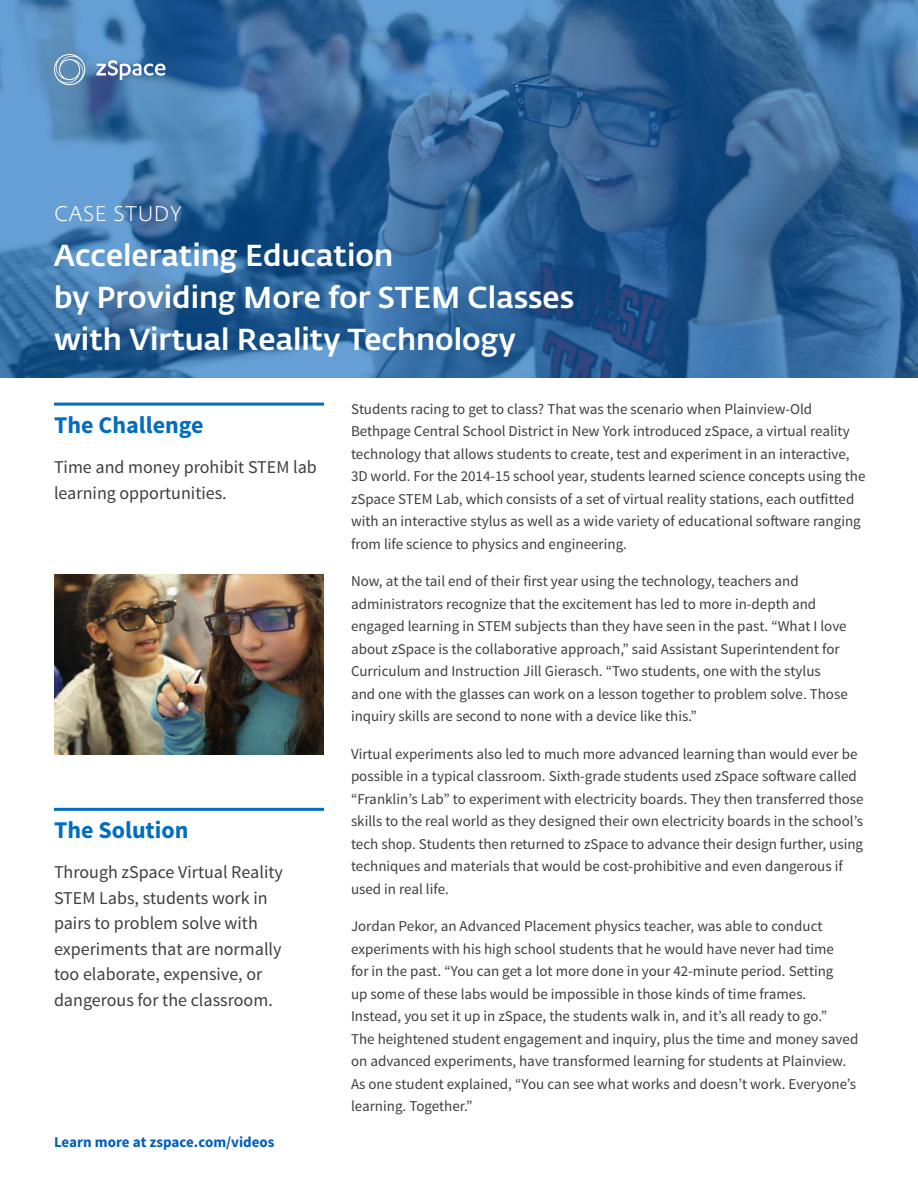
<style>
.page{position:relative;width:918px;height:1188px;background:#fff}
.page>*{position:absolute;margin:0;border:0;box-sizing:border-box;transform-origin:0 0}
.t1{font:500 30px/42px "Fedra Sans Alt Std";color:#fff}
.t2{font:700 24px "Source Sans Pro";color:#006dc0}
.t3{font:300 21px "Fedra Sans Alt Std";letter-spacing:.025em;color:#fff}
.t4{font:18px/25.5px "Source Sans Pro";color:#3e3e3f}
.t5{font:15px/22.5px "Source Sans Pro";color:#3e3e3f}
.t6{font:700 15px "Source Sans Pro";color:#005fb9}
</style>
<div class="page">
<img style="left:54px;top:575px;width:270px;height:179px">
<svg style="left:0;top:0;width:918px;height:378px;background:#376b9f"></svg>
<svg style="left:54px;top:54px;width:31px;height:31px"></svg>
<svg style="left:97px;top:60px;width:68px;height:20px"></svg>
<hr style="left:54px;top:808px;width:270px;height:3px;background:#006dc0">
<hr style="left:54px;top:403px;width:270px;height:3px;background:#006dc0">
<p class="t3" style="left:54px;top:201px;width:130px">CASE STUDY</p>
<p class="t1" style="left:54px;top:235px;width:522px">Accelerating Education<br>by Providing More for STEM Classes with Virtual Reality Technology</p>
<p class="t2" style="left:54px;top:409px;width:151px">The Challenge</p>
<p class="t4" style="left:54px;top:455px;width:264px">Time and money prohibit STEM lab learning opportunities.</p>
<p class="t2" style="left:54px;top:814px;width:136px">The Solution</p>
<p class="t4" style="left:54px;top:860px;width:230px">Through zSpace Virtual Reality<br>STEM Labs, students work in pairs to problem solve with experiments that are normally too elaborate, expensive, or dangerous for the classroom.</p>
<p class="t6" style="left:54px;top:1132px;width:222px">Learn more at zspace.com/videos</p>
<p class="t5" style="left:351px;top:398px;width:516px">Students racing to get to class? That was the scenario when Plainview-Old Bethpage Central School District in New York introduced zSpace, a virtual reality technology that allows students to create, test and experiment in an interactive, 3D world. For the 2014-15 school year, students learned science concepts using the zSpace STEM Lab, which consists of a set of virtual reality stations, each outfitted with an interactive stylus as well as a wide variety of educational software ranging from life science to physics and engineering.</p>
<p class="t5" style="left:351px;top:570px;width:498px">Now, at the tail end of their first year using the technology, teachers and administrators recognize that the excitement has led to more in-depth and engaged learning in STEM subjects than they have seen in the past. “What I love about zSpace is the collaborative approach,” said Assistant Superintendent for Curriculum and Instruction Jill Gierasch. “Two students, one with the stylus and one with the glasses can work on a lesson together to problem solve. Those inquiry skills are second to none with a device like this.”</p>
<p class="t5" style="left:351px;top:743px;width:514px">Virtual experiments also led to much more advanced learning than would ever be possible in a typical classroom. Sixth-grade students used zSpace software called “Franklin’s Lab” to experiment with electricity boards. They then transferred those skills to the real world as they designed their own electricity boards in the school’s tech shop. Students then returned to zSpace to advance their design further, using techniques and materials that would be cost-prohibitive and even dangerous if used in real life.</p>
<p class="t5" style="left:351px;top:915px;width:509px">Jordan Pekor, an Advanced Placement physics teacher, was able to conduct experiments with his high school students that he would have never had time<br>for in the past. “You can get a lot more done in your 42-minute period. Setting<br>up some of these labs would be impossible in those kinds of time frames.<br>Instead, you set it up in zSpace, the students walk in, and it’s all ready to go.”<br>The heightened student engagement and inquiry, plus the time and money saved on advanced experiments, have transformed learning for students at Plainview.<br>As one student explained, “You can see what works and doesn’t work. Everyone’s learning. Together.”</p>
</div>
